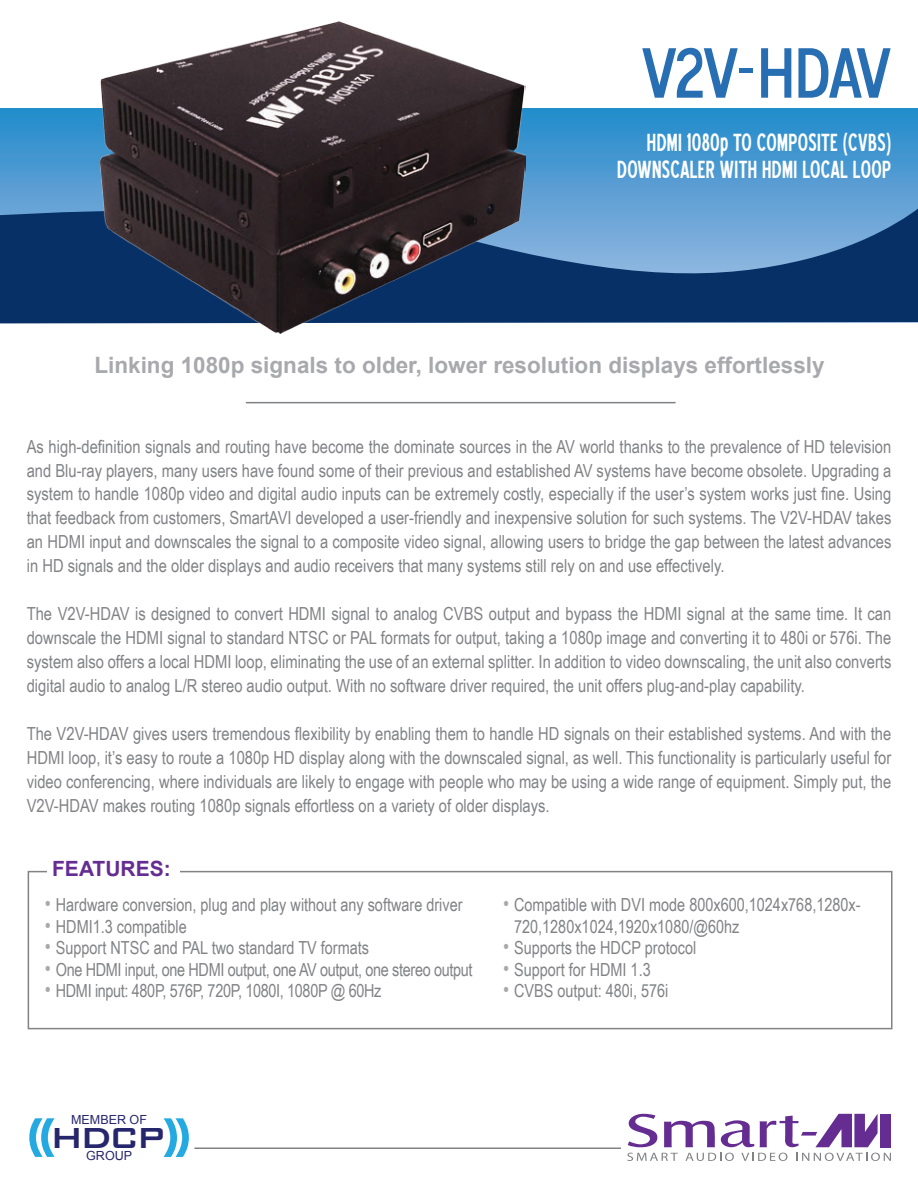
<style>
.page{position:relative;width:918px;height:1188px;background:#fff}
.page>*{position:absolute;margin:0;border:0;box-sizing:border-box;transform-origin:0 0}
.t1{font:72px "Blue Highway D Type";letter-spacing:-.06em;color:#276eb2}
.t2{font:500 69.45px "Bank Gothic BT";color:#24aae1}
.t3{font:500 38.85px "Bank Gothic BT";color:#25266c}
.t4{font:31.5px/27px "Blue Highway Condensed";letter-spacing:.01em;color:#fff;text-align:right}
.t5{font:700 22.5px "Arial";color:#a8a9ad}
.t6{font:700 21px "Arial";color:#652d91}
.t7{font:18px/24px "Arial Narrow";color:#808285;text-align:justify}
.t8{font:18px "Arial Narrow";letter-spacing:-.02em;color:#808285}
.t9{font:12.6px "Arial";color:#25266c}
.s1{font-size:21px;color:#a8a9ad}
.s2{font-size:69.45px;color:#24aae1}
</style>
<div class="page">
<div style="left:880px;top:1114px;width:11px;height:33px;background:#652d91"></div>
<svg style="left:721px;top:1120px;width:33px;height:27px"></svg>
<svg style="left:628px;top:1114px;width:87px;height:33px"></svg>
<svg style="left:760px;top:1114px;width:118px;height:33px"></svg>
<svg style="left:627px;top:1153px;width:51px;height:8px"></svg>
<svg style="left:685px;top:1153px;width:49px;height:8px"></svg>
<svg style="left:741px;top:1153px;width:46px;height:8px"></svg>
<svg style="left:796px;top:1153px;width:95px;height:8px"></svg>
<hr style="left:194px;top:1148px;width:427px;height:1px;background:#808285">
<svg style="left:0;top:108px;width:918px;height:86px;background:#3f95cf"></svg>
<svg style="left:0;top:194px;width:918px;height:129px;background:#356598"></svg>
<hr style="left:246px;top:402px;width:430px;height:1px;background:#808285">
<div style="left:28px;top:871px;width:864px;height:158px;border:2px solid #808285"></div>
<div style="left:47px;top:846px;width:132px;height:40px;background:#fff"></div>
<img style="left:100px;top:21px;width:425px;height:313px">
<h1 class="t1" style="left:638px;top:27px;width:255px">V2V-HDAV</h1>
<h3 class="t4" style="left:617px;top:129px;width:275px">HDMI 1080p TO COMPOSITE (CVBS)<br>DOWNSCALER WITH HDMI LOCAL LOOP</h3>
<p class="t5" style="left:94px;top:350px;width:732px">Linking 1080p signals to older, lower resolution displays effortlessly</p>
<p class="t7" style="left:27px;top:434px;width:866px">As high-definition signals and routing have become the dominate sources in the AV world thanks to the prevalence of HD television and Blu-ray players, many users have found some of their previous and established AV systems have become obsolete. Upgrading a system to handle 1080p video and digital audio inputs can be extremely costly, especially if the user’s system works just fine. Using that feedback from customers, SmartAVI developed a user-friendly and inexpensive solution for such systems. The V2V-HDAV takes an HDMI input and downscales the signal to a composite video signal, allowing users to bridge the gap between the latest advances in HD signals and the older displays and audio receivers that many systems still rely on and use effectively.</p>
<p class="t7" style="left:27px;top:601px;width:866px">The V2V-HDAV is designed to convert HDMI signal to analog CVBS output and bypass the HDMI signal at the same time. It can downscale the HDMI signal to standard NTSC or PAL formats for output, taking a 1080p image and converting it to 480i or 576i. The system also offers a local HDMI loop, eliminating the use of an external splitter. In addition to video downscaling, the unit also converts digital audio to analog L/R stereo audio output. With no software driver required, the unit offers plug-and-play capability.</p>
<p class="t7" style="left:27px;top:721px;width:866px">The V2V-HDAV gives users tremendous flexibility by enabling them to handle HD signals on their established systems. And with the HDMI loop, it’s easy to route a 1080p HD display along with the downscaled signal, as well. This functionality is particularly useful for video conferencing, where individuals are likely to engage with people who may be using a wide range of equipment. Simply put, the V2V-HDAV makes routing 1080p signals effortless on a variety of older displays.</p>
<p class="t6" style="left:52px;top:855px;width:120px">FEATURES:</p>
<p class="t7" style="left:45px;top:892px;width:419px"><span class="s1">•</span> Hardware conversion, plug and play without any software driver</p>
<p class="t7" style="left:45px;top:914px;width:143px"><span class="s1">•</span> HDMI1.3 compatible</p>
<p class="t7" style="left:45px;top:935px;width:326px"><span class="s1">•</span> Support NTSC and PAL two standard TV formats</p>
<p class="t8" style="left:45px;top:956px;width:429px"><span class="s1">•</span> One HDMI input, one HDMI output, one AV output, one stereo output</p>
<p class="t8" style="left:45px;top:978px;width:338px"><span class="s1">•</span> HDMI input: 480P, 576P, 720P, 1080I, 1080P @ 60Hz</p>
<p class="t7" style="left:514px;top:893px;width:348px;line-height:21.6px;text-indent:-11px"><span class="s1">•</span> Compatible with DVI mode 800x600,1024x768,1280x-<br>720,1280x1024,1920x1080/@60hz</p>
<p class="t7" style="left:503px;top:935px;width:195px"><span class="s1">•</span> Supports the HDCP protocol</p>
<p class="t7" style="left:503px;top:957px;width:149px"><span class="s1">•</span> Support for HDMI 1.3</p>
<p class="t7" style="left:503px;top:978px;width:167px"><span class="s1">•</span> CVBS output: 480i, 576i</p>
<p class="t9" style="left:71px;top:1111px;width:77px">MEMBER OF</p>
<h2 class="t2" style="left:195px;top:1176px;width:36px;rotate:-180deg">((</h2>
<h3 class="t3" style="left:24px;top:1117px;width:143px"><span class="s2">((</span>HDCP</h3>
<p class="t9" style="left:86px;top:1147px;width:47px">GROUP</p>
</div>
